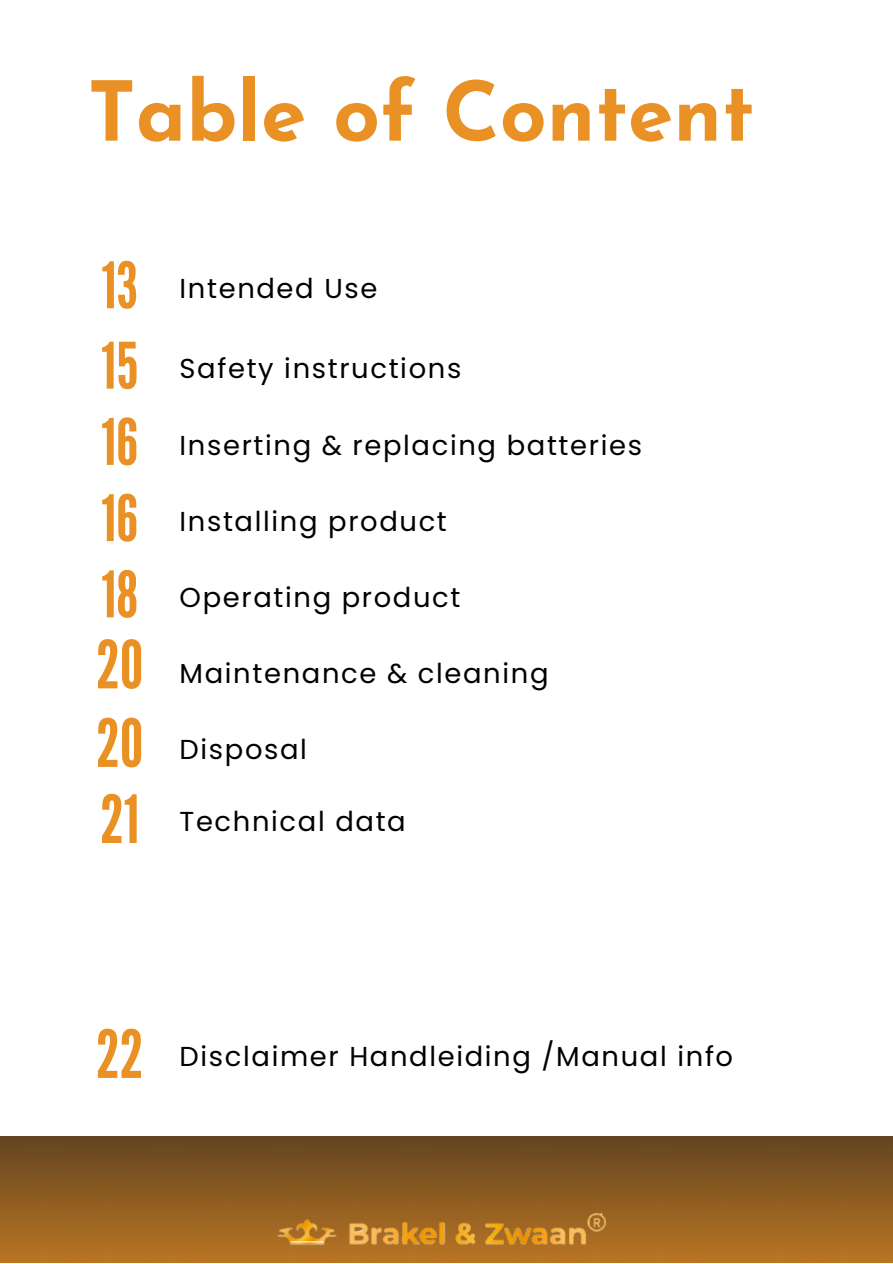
<style>
.page{position:relative;width:893px;height:1264px;background:#fff}
.page>*{position:absolute;margin:0;border:0;box-sizing:border-box;transform-origin:0 0}
.t1{font:700 82.2px "Josefin Sans";color:#e99125}
.t2{font:66.3px "League Gothic";color:#e99125}
.t3{font:63.9px/77.2px "League Gothic";color:#e99125;text-align:justify}
.t4{font:27.3px "Poppins";letter-spacing:.06em;color:#000}
</style>
<div class="page">
<img style="left:0;top:1136px;width:892px;height:126px">
<img style="left:127px;top:1136px;width:638px;height:126px">
<h1 class="t1" style="left:88px;top:79px;width:668px">Table of Content</h1>
<h3 class="t3" style="left:101px;top:248px;width:38px">13<br>15<br>16<br>16<br>18</h3>
<h2 class="t2" style="left:96px;top:626px;width:49px">20</h2>
<h2 class="t2" style="left:96px;top:705px;width:49px">20</h2>
<h2 class="t2" style="left:100px;top:781px;width:41px">21</h2>
<p class="t4" style="left:179px;top:270px;width:199px">Intended Use</p>
<p class="t4" style="left:179px;top:349px;width:283px">Safety instructions</p>
<p class="t4" style="left:179px;top:426px;width:464px">Inserting &amp; replacing batteries</p>
<p class="t4" style="left:179px;top:502px;width:269px">Installing product</p>
<p class="t4" style="left:179px;top:578px;width:282px">Operating product</p>
<p class="t4" style="left:179px;top:654px;width:370px">Maintenance &amp; cleaning</p>
<p class="t4" style="left:179px;top:730px;width:129px">Disposal</p>
<p class="t4" style="left:179px;top:802px;width:228px">Technical data</p>
<h2 class="t2" style="left:96px;top:1015px;width:49px">22</h2>
<p class="t4" style="left:179px;top:1036px;width:555px">Disclaimer Handleiding /Manual info</p>
</div>
